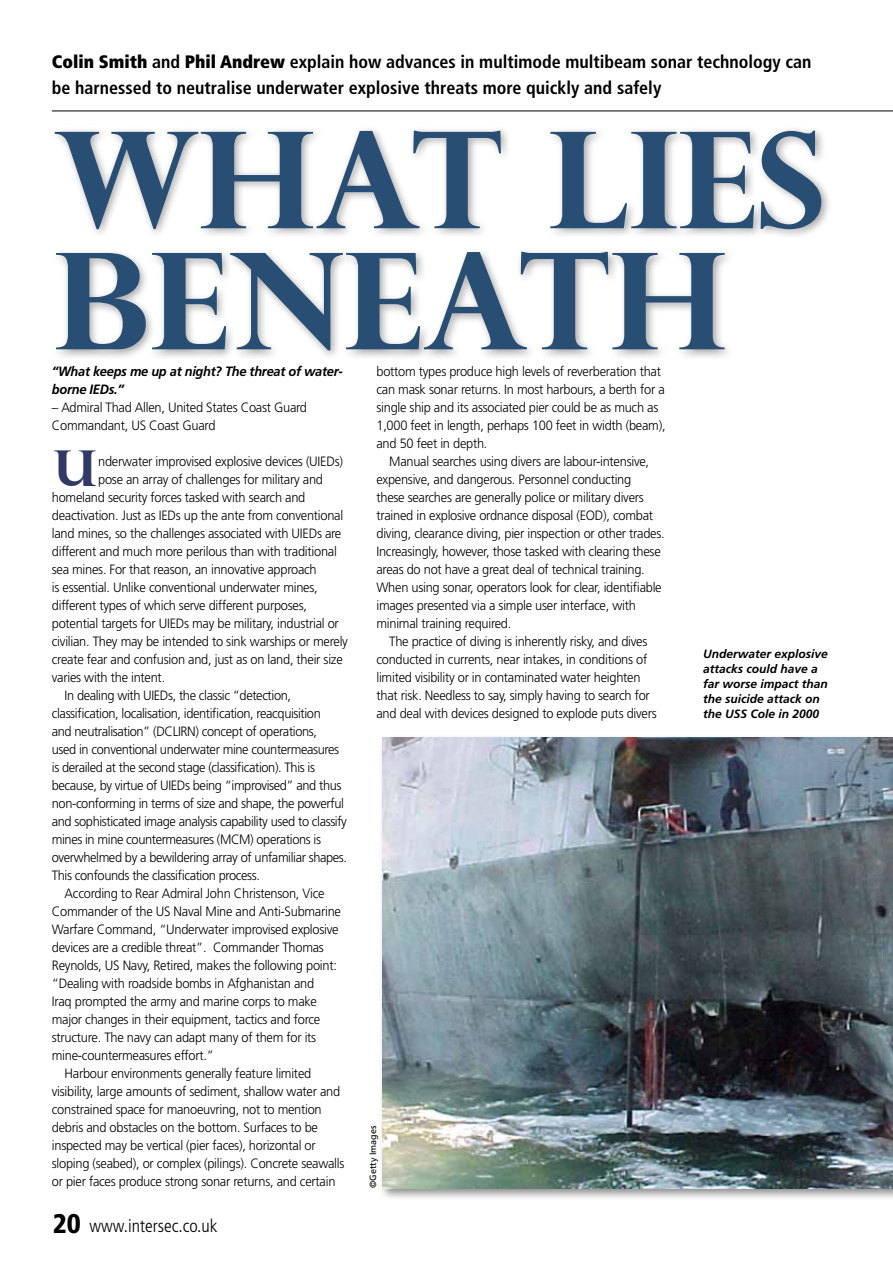
<style>
.page{position:relative;width:893px;height:1263px;background:#fff}
.page>*{position:absolute;margin:0;border:0;box-sizing:border-box;transform-origin:0 0}
.t1{font:700 133.95px/121.1px "Perpetua Titling";color:#294e74}
.t2{font:700 49.5px "Perpetua Titling";color:#303966}
.t3{font:700 condensed 18px/25.5px "Frutiger";color:#000}
.t4{font:300 condensed 18px "Frutiger";color:#000}
.t5{font:300 13.5px/18px "Frutiger";letter-spacing:-.02em;color:#000;scale:.95 1}
.t6{font:italic 700 13.5px/18px "Frutiger";letter-spacing:-.02em;color:#000;scale:.95 1}
.t7{font:italic 700 12px/15px "Frutiger";color:#000}
.t8{font:9px "Frutiger";color:#000}
.s1{font-weight:900}
.s2{font-weight:900;font-size:27px}
</style>
<div class="page">
<div style="left:379px;top:734px;width:514px;height:467px;background:#000;opacity:.45"></div>
<img style="left:382px;top:738px;width:511px;height:450px">
<hr style="left:52px;top:111px;width:841px;height:1px;background:#000">
<div style="left:50px;top:126px;width:782px;height:235px;background:#000;opacity:.35"></div>
<h3 class="t3" style="left:52px;top:49px;width:761px"><span class="s1">Colin Smith</span> and <span class="s1">Phil Andrew</span> explain how advances in multimode multibeam sonar technology can be harnessed to neutralise underwater explosive threats more quickly and safely</h3>
<h1 class="t1" style="left:54px;top:117px;width:772px">WHAT LIES<br>BENEATH</h1>
<p class="t6" style="left:52px;top:362px;width:308px">“What keeps me up at night? The threat of water&shy;borne IEDs.”</p>
<p class="t5" style="left:52px;top:398px;width:270px">– Admiral Thad Allen, United States Coast Guard<br>Commandant, US Coast Guard</p>
<p class="t5" style="left:98px;top:452px;width:259px">nderwater improvised explosive devices (UIEDs)</p>
<p class="t5" style="left:98px;top:470px;width:238px">pose an array of challenges for military and</p>
<p class="t5" style="left:52px;top:488px;width:268px">homeland security forces tasked with search and</p>
<p class="t5" style="left:52px;top:506px;width:308px">deactivation. Just as IEDs up the ante from conventional</p>
<p class="t5" style="left:52px;top:524px;width:306px">land mines, so the challenges associated with UIEDs are</p>
<p class="t5" style="left:52px;top:542px;width:301px">different and much more perilous than with traditional</p>
<p class="t5" style="left:52px;top:560px;width:280px">sea mines. For that reason, an innovative approach</p>
<p class="t5" style="left:52px;top:578px;width:281px">is essential. Unlike conventional underwater mines,</p>
<p class="t5" style="left:52px;top:596px;width:270px">different types of which serve different purposes,</p>
<p class="t5" style="left:52px;top:614px;width:304px">potential targets for UIEDs may be military, industrial or</p>
<p class="t5" style="left:52px;top:632px;width:313px">civilian. They may be intended to sink warships or merely</p>
<p class="t5" style="left:52px;top:650px;width:308px">create fear and confusion and, just as on land, their size</p>
<p class="t5" style="left:52px;top:668px;width:121px">varies with the intent.</p>
<p class="t5" style="left:65px;top:686px;width:240px">In dealing with UIEDs, the classic “detection,</p>
<p class="t5" style="left:52px;top:704px;width:285px">classification, localisation, identification, reacquisition</p>
<p class="t5" style="left:52px;top:722px;width:281px">and neutralisation” (DCLIRN) concept of operations,</p>
<p class="t5" style="left:52px;top:740px;width:304px">used in conventional underwater mine countermeasures</p>
<p class="t5" style="left:52px;top:758px;width:279px">is derailed at the second stage (classification). This is</p>
<p class="t5" style="left:52px;top:776px;width:306px">because, by virtue of UIEDs being “improvised” and thus</p>
<p class="t5" style="left:52px;top:794px;width:309px">non-conforming in terms of size and shape, the powerful</p>
<p class="t5" style="left:52px;top:812px;width:312px">and sophisticated image analysis capability used to classify</p>
<p class="t5" style="left:52px;top:830px;width:285px">mines in mine countermeasures (MCM) operations is</p>
<p class="t5" style="left:52px;top:848px;width:312px">overwhelmed by a bewildering array of unfamiliar shapes.</p>
<p class="t5" style="left:52px;top:866px;width:221px">This confounds the classification process.</p>
<p class="t5" style="left:65px;top:884px;width:275px">According to Rear Admiral John Christenson, Vice</p>
<p class="t5" style="left:52px;top:902px;width:306px">Commander of the US Naval Mine and Anti-Submarine</p>
<p class="t5" style="left:52px;top:920px;width:303px">Warfare Command, “Underwater improvised explosive</p>
<p class="t5" style="left:52px;top:938px;width:288px">devices are a credible threat”. Commander Thomas</p>
<p class="t5" style="left:52px;top:956px;width:302px">Reynolds, US Navy, Retired, makes the following point:</p>
<p class="t5" style="left:52px;top:974px;width:278px">“Dealing with roadside bombs in Afghanistan and</p>
<p class="t5" style="left:52px;top:992px;width:281px">Iraq prompted the army and marine corps to make</p>
<p class="t5" style="left:52px;top:1010px;width:284px">major changes in their equipment, tactics and force</p>
<p class="t5" style="left:52px;top:1028px;width:280px">structure. The navy can adapt many of them for its</p>
<p class="t5" style="left:52px;top:1046px;width:172px">mine-countermeasures effort.”</p>
<p class="t5" style="left:65px;top:1064px;width:261px">Harbour environments generally feature limited</p>
<p class="t5" style="left:52px;top:1082px;width:305px">visibility, large amounts of sediment, shallow water and</p>
<p class="t5" style="left:52px;top:1100px;width:286px">constrained space for manoeuvring, not to mention</p>
<p class="t5" style="left:52px;top:1118px;width:282px">debris and obstacles on the bottom. Surfaces to be</p>
<p class="t5" style="left:52px;top:1136px;width:279px">inspected may be vertical (pier faces), horizontal or</p>
<p class="t5" style="left:52px;top:1154px;width:309px">sloping (seabed), or complex (pilings). Concrete seawalls</p>
<p class="t5" style="left:52px;top:1172px;width:300px">or pier faces produce strong sonar returns, and certain</p>
<h2 class="t2" style="left:54px;top:438px;width:44px">U</h2>
<h3 class="t4" style="left:53px;top:1215px;width:166px"><span class="s2">20</span> www.intersec.co.uk</h3>
<p class="t5" style="left:376px;top:363px;width:306px">bottom types produce high levels of reverberation that can mask sonar returns. In most harbours, a berth for a single ship and its associated pier could be as much as 1,000 feet in length, perhaps 100 feet in width (beam), and 50 feet in depth.</p>
<p class="t5" style="left:376px;top:453px;width:305px;text-indent:13px">Manual searches using divers are labour-intensive, expensive, and dangerous. Personnel conducting<br>these searches are generally police or military divers trained in explosive ordnance disposal (EOD), combat diving, clearance diving, pier inspection or other trades.<br>Increasingly, however, those tasked with clearing these areas do not have a great deal of technical training.<br>When using sonar, operators look for clear, identifiable images presented via a simple user interface, with minimal training required.</p>
<p class="t5" style="left:376px;top:633px;width:297px;text-indent:13px">The practice of diving is inherently risky, and dives conducted in currents, near intakes, in conditions of limited visibility or in contaminated water heighten that risk. Needless to say, simply having to search for and deal with devices designed to explode puts divers</p>
<p class="t8" style="left:368px;top:1188px;width:64px;rotate:-90deg">©Getty Images</p>
<p class="t7" style="left:703px;top:646px;width:126px">Underwater explosive attacks could have a far worse impact than the suicide attack on the USS Cole in 2000</p>
</div>
